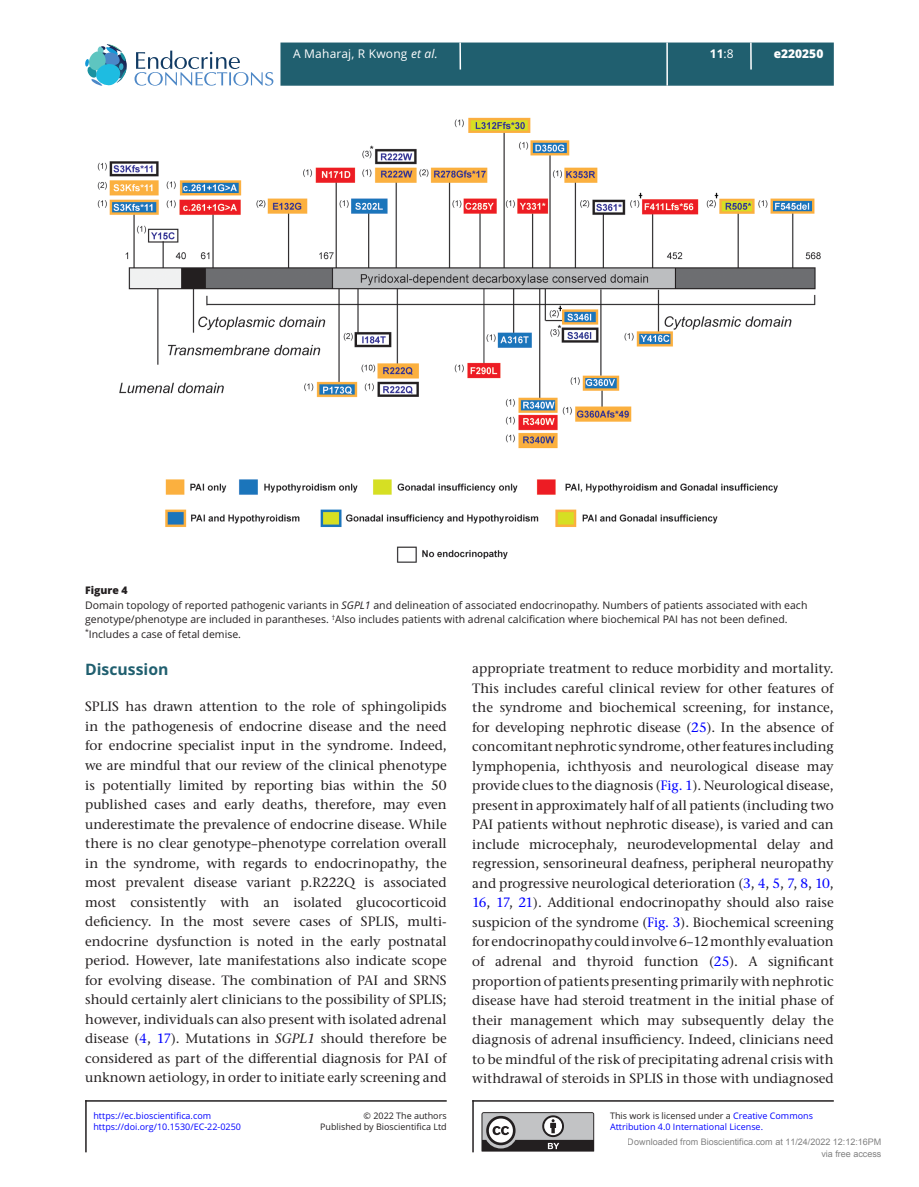
<style>
.page{position:relative;width:919px;height:1187px;background:#fff}
.page>*{position:absolute;margin:0;border:0;box-sizing:border-box;transform-origin:0 0}
.t1{font:700 15.75px "Open Sans";color:#205f6f}
.TXT{font:500 13.5px/19.5px "Stone Serif ITC Pro";color:#231f20;text-align:justify}
.t2{font:12px "Open Sans";letter-spacing:.015em;color:#fff}
.t3{font:800 12px "Open Sans";color:#fff}
.t4{font:700 12px "Open Sans";color:#fff}
.FC{font:10.5px/14.7px "Open Sans";color:#231f20}
.FC-2{font:800 10.5px "Open Sans";color:#231f20}
.t5{font:9px "Open Sans";color:#00f}
.t6{font:9px/11.4px "Open Sans";color:#231f20;text-align:right}
.t7{font:9px/12px "Arial";color:rgb(0 0 0/.5);text-align:right}
.s1{font-style:italic}
.s2{font-weight:400}
.s3{color:#00f}
</style>
<div class="page">
<div style="left:280px;top:43px;width:553px;height:43px;background:#205f6f;border:2px solid #205f6f"></div>
<svg style="left:750px;top:43px;width:1px;height:27px"></svg>
<hr style="left:666px;top:43px;width:2px;height:43px;background:#fff">
<hr style="left:459px;top:43px;width:2px;height:27px;background:#fff">
<svg style="left:134px;top:51px;width:139px;height:35px"></svg>
<svg style="left:85px;top:44px;width:42px;height:42px"></svg>
<img style="left:98px;top:117px;width:723px;height:446px">
<svg style="left:481px;top:1112px;width:113px;height:39px;background:#8e8d8e"></svg>
<hr style="left:472px;top:1100px;width:361px;height:1px;background:#231f20">
<hr style="left:472px;top:1100px;width:1px;height:52px;background:#231f20">
<hr style="left:85px;top:1100px;width:361px;height:1px;background:#231f20">
<hr style="left:85px;top:1100px;width:2px;height:52px;background:#231f20">
<p class="t2" style="left:293px;top:46px;width:146px">A Maharaj, R Kwong <span class="s1">et al.</span></p>
<p class="t4" style="left:709px;top:46px;width:25px">11<span class="s2">:8</span></p>
<p class="t3" style="left:773px;top:45px;width:51px">e220250</p>
<p class="FC-2" style="left:85px;top:582px;width:44px">Figure 4</p>
<p class="FC" style="left:85px;top:597px;width:723px">Domain topology of reported pathogenic variants in <span class="s1">SGPL1</span> and delineation of associated endocrinopathy. Numbers of patients associated with each genotype/phenotype are included in parantheses. <sup>†</sup>Also includes patients with adrenal calcification where biochemical PAI has not been defined. <sup>*</sup>Includes a case of fetal demise.</p>
<h1 class="t1" style="left:85px;top:658px;width:85px">Discussion</h1>
<p class="TXT" style="left:85px;top:697px;width:363px">SPLIS has drawn attention to the role of sphingolipids in the pathogenesis of endocrine disease and the need for endocrine specialist input in the syndrome. Indeed, we are mindful that our review of the clinical phenotype is potentially limited by reporting bias within the 50 published cases and early deaths, therefore, may even underestimate the prevalence of endocrine disease. While there is no clear genotype–phenotype correlation overall in the syndrome, with regards to endocrinopathy, the most prevalent disease variant p.R222Q is associated most consistently with an isolated glucocorticoid deficiency. In the most severe cases of SPLIS, multi&shy;endocrine dysfunction is noted in the early postnatal period. However, late manifestations also indicate scope for evolving disease. The combination of PAI and SRNS should certainly alert clinicians to the possibility of SPLIS; however, individuals can also present with isolated adrenal disease (<span class="s3">4</span>, <span class="s3">17</span>). Mutations in <span class="s1">SGPL1</span> should therefore be considered as part of the differential diagnosis for PAI of unknown aetiology, in order to initiate early screening and</p>
<p class="TXT" style="left:472px;top:659px;width:363px">appropriate treatment to reduce morbidity and mortality.<br>This includes careful clinical review for other features of the syndrome and biochemical screening, for instance, for developing nephrotic disease (<span class="s3">25</span>). In the absence of concomitant nephrotic syndrome, other features including lymphopenia, ichthyosis and neurological disease may provide clues to the diagnosis (<span class="s3">Fig. 1</span>). Neurological disease, present in approximately half of all patients (including two PAI patients without nephrotic disease), is varied and can include microcephaly, neurodevelopmental delay and regression, sensorineural deafness, peripheral neuropathy and progressive neurological deterioration (<span class="s3">3</span>, <span class="s3">4</span>, <span class="s3">5</span>, <span class="s3">7</span>, <span class="s3">8</span>, <span class="s3">10</span>, <span class="s3">16</span>, <span class="s3">17</span>, <span class="s3">21</span>). Additional endocrinopathy should also raise suspicion of the syndrome (<span class="s3">Fig. 3</span>). Biochemical screening for endocrinopathy could involve 6–12 monthly evaluation of adrenal and thyroid function (<span class="s3">25</span>). A significant proportion of patients presenting primarily with nephrotic disease have had steroid treatment in the initial phase of their management which may subsequently delay the diagnosis of adrenal insufficiency. Indeed, clinicians need to be mindful of the risk of precipitating adrenal crisis with withdrawal of steroids in SPLIS in those with undiagnosed</p>
<p class="t5" style="left:93px;top:1109px;width:119px">https://ec.bioscientifica.com</p>
<p class="t6" style="left:320px;top:1109px;width:128px">© 2022 The authors<br>Published by Bioscientifica Ltd</p>
<p class="t6" style="left:610px;top:1109px;width:204px">This work is licensed under a <span class="s3">Creative Commons</span></p>
<p class="t5" style="left:93px;top:1120px;width:149px">https://doi.org/10.1530/EC-22-0250</p>
<p class="t5" style="left:610px;top:1120px;width:154px">Attribution 4.0 International License.</p>
<p class="t7" style="left:627px;top:1135px;width:255px">Downloaded from Bioscientifica.com at 11/24/2022 12:12:16PM via free access</p>
</div>
